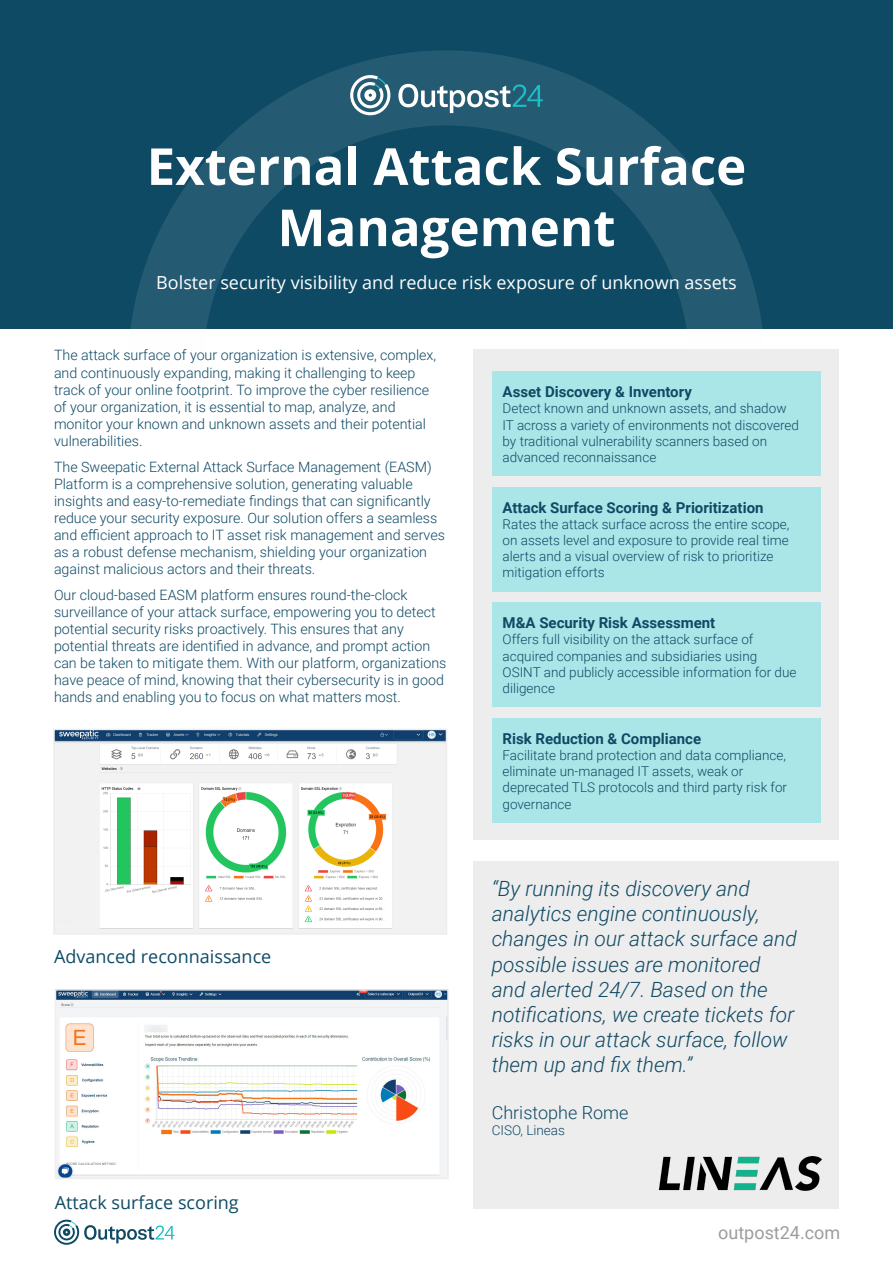
<style>
.page{position:relative;width:893px;height:1263px;background:#fff}
.page>*{position:absolute;margin:0;border:0;box-sizing:border-box;transform-origin:0 0}
.t1{font:700 51px/61.2px "Open Sans";color:#fff;text-align:center}
.t2{font:italic 300 21px/25.2px "Roboto";color:#0f4a65}
.t3{font:18px "Open Sans";color:#fff}
.t4{font:18px "Open Sans";color:#0f4a65}
.t5{font:300 18px "Roboto";color:#0f4a65}
.t6{font:18px "Roboto";color:#9d9d9c}
.t7{font:700 15px "Roboto";color:#0f4a65}
.t8{font:300 14.25px/17.1px "Roboto";color:#0f4a65}
.t9{font:300 13.5px/16.2px "Roboto";color:#0f4a65}
</style>
<div class="page">
<svg style="left:54px;top:1220px;width:120px;height:25px"></svg>
<div style="left:473px;top:861px;width:366px;height:348px;background:#ededed"></div>
<div style="left:0;top:0;width:893px;height:328px;background:#0f4a65"></div>
<svg style="left:127px;top:50px;width:639px;height:300px"></svg>
<svg style="left:350px;top:75px;width:193px;height:40px;background:#528093"></svg>
<div style="left:473px;top:350px;width:366px;height:490px;background:#ededed"></div>
<div style="left:492px;top:371px;width:329px;height:105px;background:#aae6e8"></div>
<div style="left:492px;top:602px;width:329px;height:105px;background:#aae6e8"></div>
<div style="left:492px;top:487px;width:329px;height:105px;background:#aae6e8"></div>
<div style="left:492px;top:718px;width:329px;height:105px;background:#aae6e8"></div>
<img style="left:56px;top:732px;width:388px;height:200px">
<div style="left:53px;top:729px;width:394px;height:206px;border:2px solid #ededed"></div>
<img style="left:58px;top:992px;width:388px;height:184px">
<div style="left:55px;top:989px;width:394px;height:190px;border:2px solid #ededed"></div>
<img style="left:658px;top:1157px;width:164px;height:34px">
<h1 class="t1" style="left:147px;top:134px;width:601px">External Attack Surface<br>Management</h1>
<p class="t3" style="left:156px;top:270px;width:582px">Bolster security visibility and reduce risk exposure of unknown assets</p>
<p class="t8" style="left:54px;top:346px;width:384px">The attack surface of your organization is extensive, complex, and continuously expanding, making it challenging to keep track of your online footprint. To improve the cyber resilience of your organization, it is essential to map, analyze, and monitor your known and unknown assets and their potential vulnerabilities.</p>
<p class="t8" style="left:54px;top:457px;width:392px">The Sweepatic External Attack Surface Management (EASM)<br>Platform is a comprehensive solution, generating valuable insights and easy-to-remediate findings that can significantly reduce your security exposure. Our solution offers a seamless and efficient approach to IT asset risk management and serves as a robust defense mechanism, shielding your organization against malicious actors and their threats.</p>
<p class="t8" style="left:54px;top:586px;width:394px">Our cloud-based EASM platform ensures round-the-clock surveillance of your attack surface, empowering you to detect potential security risks proactively. This ensures that any potential threats are identified in advance, and prompt action can be taken to mitigate them. With our platform, organizations have peace of mind, knowing that their cybersecurity is in good hands and enabling you to focus on what matters most.</p>
<p class="t4" style="left:54px;top:944px;width:219px">Advanced reconnaissance</p>
<p class="t4" style="left:55px;top:1190px;width:186px">Attack surface scoring</p>
<p class="t7" style="left:503px;top:381px;width:191px">Asset Discovery &amp; Inventory</p>
<p class="t9" style="left:503px;top:400px;width:298px">Detect known and unknown assets, and shadow IT across a variety of environments not discovered by traditional vulnerability scanners based on advanced reconnaissance</p>
<p class="t7" style="left:503px;top:497px;width:262px">Attack Surface Scoring &amp; Prioritization</p>
<p class="t9" style="left:503px;top:515px;width:288px">Rates the attack surface across the entire scope, on assets level and exposure to provide real time alerts and a visual overview of risk to prioritize mitigation efforts</p>
<p class="t7" style="left:503px;top:612px;width:214px">M&amp;A Security Risk Assessment</p>
<p class="t9" style="left:503px;top:631px;width:295px">Offers full visibility on the attack surface of acquired companies and subsidiaries using OSINT and publicly accessible information for due diligence</p>
<p class="t7" style="left:503px;top:728px;width:200px">Risk Reduction &amp; Compliance</p>
<p class="t9" style="left:503px;top:747px;width:286px">Facilitate brand protection and data compliance, eliminate un-managed IT assets, weak or deprecated TLS protocols and third party risk for governance</p>
<p class="t2" style="left:492px;top:875px;width:307px">“By running its discovery and analytics engine continuously, changes in our attack surface and possible issues are monitored and alerted 24/7. Based on the notifications, we create tickets for risks in our attack surface, follow them up and fix them.”</p>
<p class="t5" style="left:492px;top:1100px;width:138px">Christophe Rome</p>
<p class="t9" style="left:492px;top:1122px;width:75px">CISO, Lineas</p>
<p class="t6" style="left:718px;top:1220px;width:124px">outpost24.com</p>
</div>
